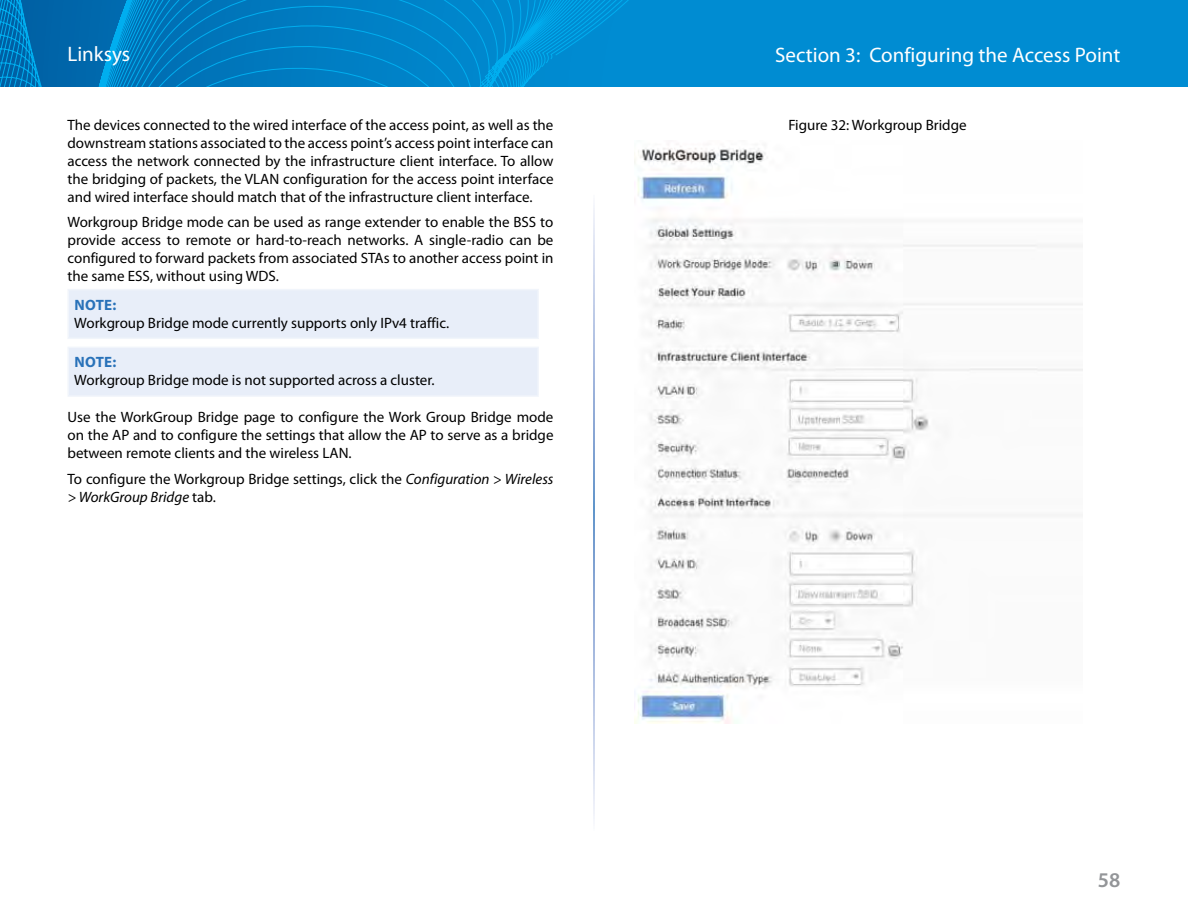
<style>
.page{position:relative;width:1188px;height:918px;background:#fff}
.page>*{position:absolute;margin:0;border:0;box-sizing:border-box;transform-origin:0 0}
.t1{font:21px "Myriad Pro";color:#fff}
.t2{font:600 21px "Myriad Pro";color:#939598}
.t3{font:15px/18px "Myriad Pro";color:#000;text-align:justify}
.t4{font:italic 15px "Myriad";color:#000}
.t5{font:700 15px "Myriad Pro";letter-spacing:.02em;color:#2972b9}
.s1{font-family:"Myriad";font-style:italic}
.s2{font-family:"Myriad Pro";font-style:normal}
</style>
<div class="page">
<div style="left:0;top:0;width:1188px;height:86px;background:#008cd2"></div>
<svg style="left:0;top:0;width:629px;height:86px"></svg>
<div style="left:68px;top:290px;width:470px;height:48px;background:#e8eef9"></div>
<hr style="left:67px;top:290px;width:2px;height:48px;background:#f1f5fb">
<hr style="left:537px;top:290px;width:2px;height:48px;background:#f1f5fb">
<hr style="left:67px;top:289px;width:472px;height:1px;background:#f1f5fb">
<hr style="left:67px;top:338px;width:472px;height:1px;background:#f1f5fb">
<div style="left:68px;top:347px;width:470px;height:49px;background:#e8eef9"></div>
<hr style="left:67px;top:348px;width:2px;height:47px;background:#f1f5fb">
<hr style="left:537px;top:348px;width:2px;height:47px;background:#f1f5fb">
<hr style="left:67px;top:347px;width:472px;height:1px;background:#f1f5fb">
<hr style="left:67px;top:395px;width:472px;height:2px;background:#f1f5fb">
<img style="left:634px;top:146px;width:449px;height:577px">
<h1 class="t1" style="left:68px;top:43px;width:64px">Linksys</h1>
<h1 class="t1" style="left:775px;top:43px;width:347px">Section 3: Configuring the Access Point</h1>
<p class="t3" style="left:67px;top:116px;width:488px">The devices connected to the wired interface of the access point, as well as the downstream stations associated to the access point’s access point interface can access the network connected by the infrastructure client interface. To allow the bridging of packets, the VLAN configuration for the access point interface and wired interface should match that of the infrastructure client interface.</p>
<p class="t3" style="left:67px;top:214px;width:488px">Workgroup Bridge mode can be used as range extender to enable the BSS to provide access to remote or hard-to-reach networks. A single-radio can be configured to forward packets from associated STAs to another access point in the same ESS, without using WDS.</p>
<p class="t5" style="left:74px;top:296px;width:43px">NOTE:</p>
<p class="t3" style="left:74px;top:314px;width:375px">Workgroup Bridge mode currently supports only IPv4 traffic.</p>
<p class="t5" style="left:74px;top:354px;width:43px">NOTE:</p>
<p class="t3" style="left:74px;top:372px;width:361px">Workgroup Bridge mode is not supported across a cluster.</p>
<p class="t3" style="left:67px;top:409px;width:488px">Use the WorkGroup Bridge page to configure the Work Group Bridge mode on the AP and to configure the settings that allow the AP to serve as a bridge between remote clients and the wireless LAN.</p>
<p class="t3" style="left:67px;top:470px;width:488px">To configure the Workgroup Bridge settings, click the <span class="s1">Configuration &gt; Wireless</span></p>
<p class="t4" style="left:67px;top:489px;width:148px">&gt; WorkGroup Bridge <span class="s2">tab.</span></p>
<p class="t3" style="left:788px;top:116px;width:180px">Figure 32: Workgroup Bridge</p>
<h1 class="t2" style="left:1098px;top:869px;width:24px">58</h1>
</div>
